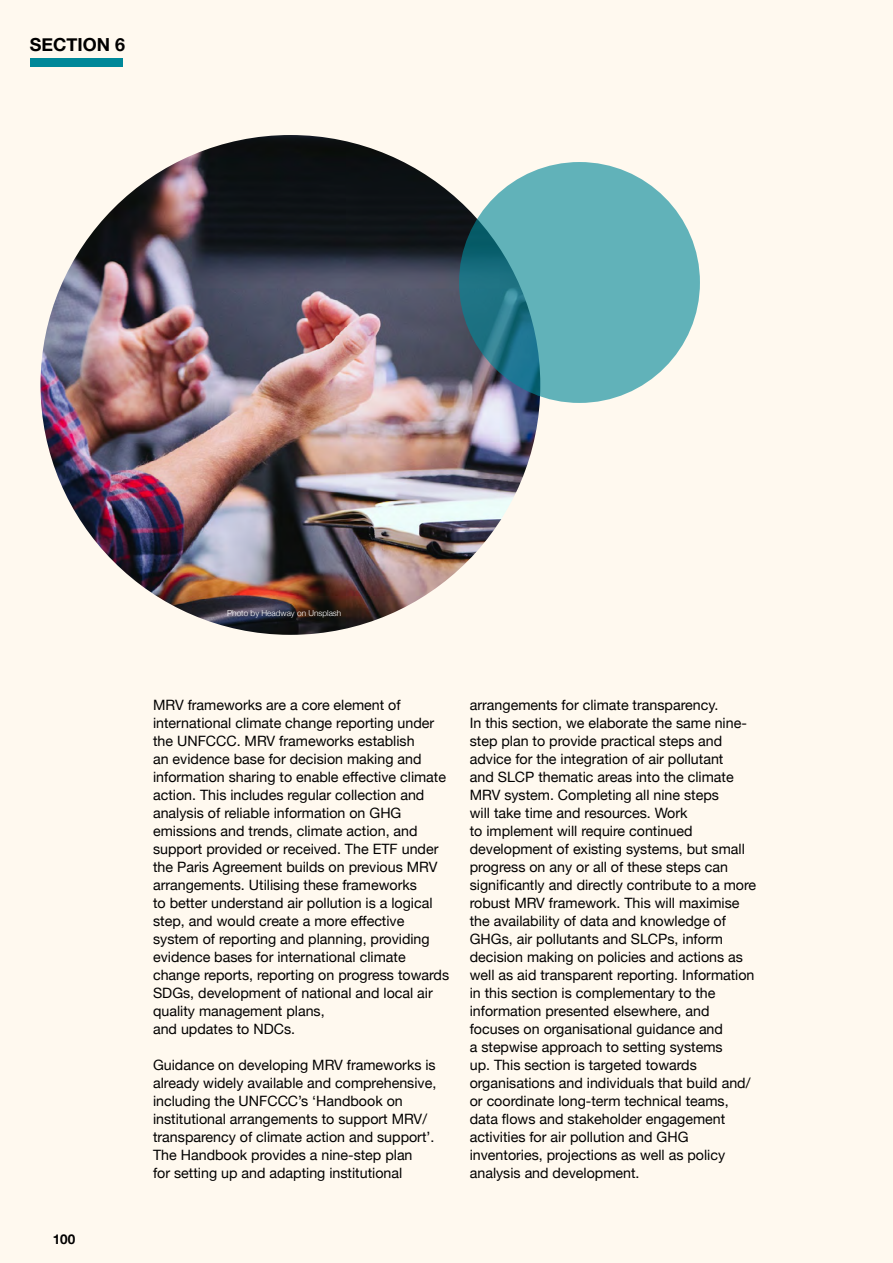
<style>
.page{position:relative;width:893px;height:1263px;background:#fff9ef}
.page>*{position:absolute;margin:0;border:0;box-sizing:border-box;transform-origin:0 0}
.t1{font:700 18px "Helvetica Neue";color:#000}
.t2{font:14.25px/18px "Helvetica Neue";color:#000}
.t3{font:700 13.5px "Helvetica Neue";color:#000}
.t4{font:300 8.25px "Helvetica Neue";color:#fff}
</style>
<div class="page">
<div style="left:30px;top:58px;width:93px;height:8px;background:#089"></div>
<img style="left:40px;top:135px;width:500px;height:500px;border-radius:250px">
<svg style="left:459px;top:162px;width:241px;height:241px;background:#54a6af"></svg>
<p class="t1" style="left:30px;top:30px;width:97px">SECTION 6</p>
<p class="t3" style="left:53px;top:1229px;width:24px">100</p>
<p class="t4" style="left:227px;top:606px;width:116px">Photo by Headway on Unsplash</p>
<p class="t2" style="left:153px;top:696px;width:298px">MRV frameworks are a core element of international climate change reporting under the UNFCCC. MRV frameworks establish<br>an evidence base for decision making and information sharing to enable effective climate action. This includes regular collection and analysis of reliable information on GHG emissions and trends, climate action, and support provided or received. The ETF under the Paris Agreement builds on previous MRV arrangements. Utilising these frameworks<br>to better understand air pollution is a logical step, and would create a more effective system of reporting and planning, providing evidence bases for international climate change reports, reporting on progress towards SDGs, development of national and local air quality management plans,<br>and updates to NDCs.</p>
<p class="t2" style="left:153px;top:1056px;width:285px">Guidance on developing MRV frameworks is already widely available and comprehensive, including the UNFCCC’s ‘Handbook on institutional arrangements to support MRV/ transparency of climate action and support’.<br>The Handbook provides a nine-step plan<br>for setting up and adapting institutional</p>
<p class="t2" style="left:470px;top:696px;width:288px">arrangements for climate transparency.<br>In this section, we elaborate the same nine&shy;step plan to provide practical steps and advice for the integration of air pollutant<br>and SLCP thematic areas into the climate MRV system. Completing all nine steps<br>will take time and resources. Work<br>to implement will require continued development of existing systems, but small progress on any or all of these steps can significantly and directly contribute to a more robust MRV framework. This will maximise the availability of data and knowledge of GHGs, air pollutants and SLCPs, inform decision making on policies and actions as well as aid transparent reporting. Information in this section is complementary to the information presented elsewhere, and focuses on organisational guidance and<br>a stepwise approach to setting systems<br>up. This section is targeted towards organisations and individuals that build and/ or coordinate long-term technical teams, data flows and stakeholder engagement activities for air pollution and GHG inventories, projections as well as policy analysis and development.</p>
</div>
